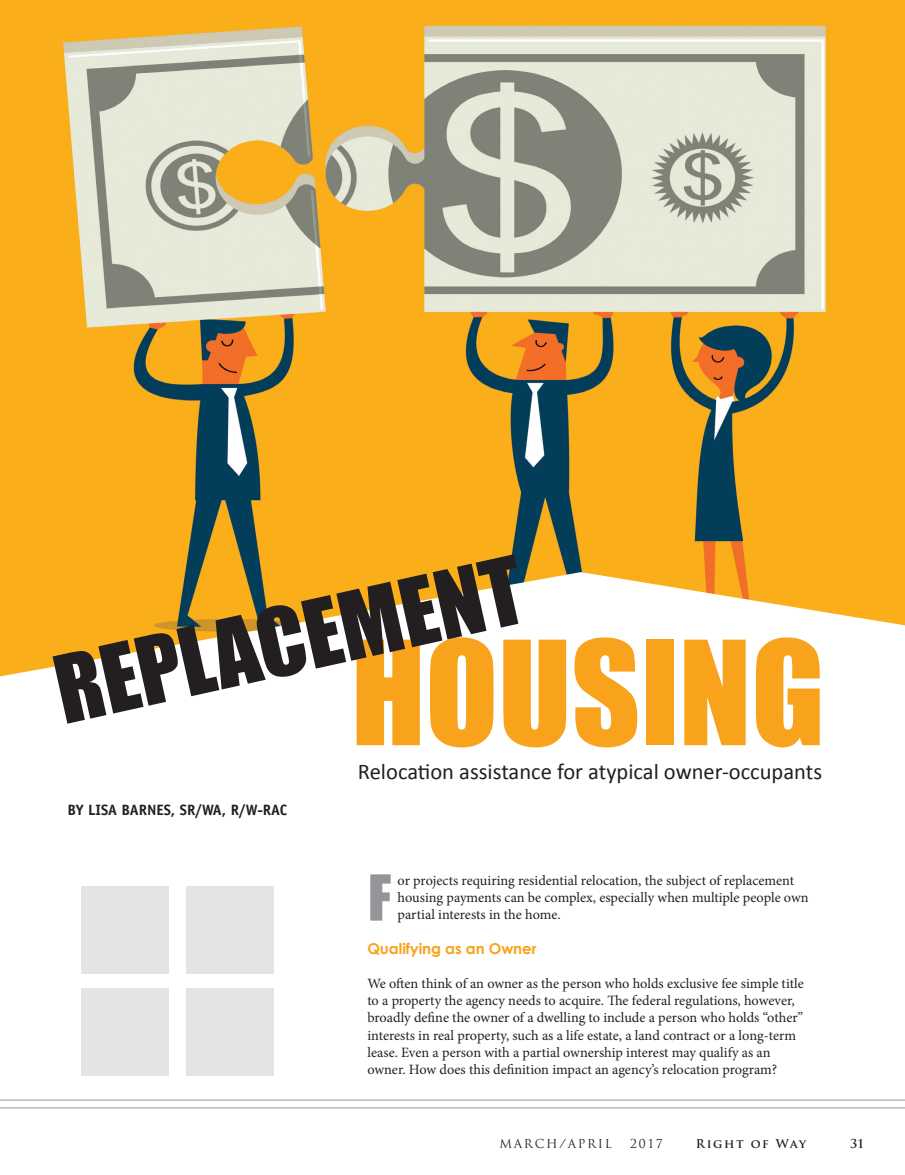
<style>
.page{position:relative;width:905px;height:1175px;background:#fff}
.page>*{position:absolute;margin:0;border:0;box-sizing:border-box;transform-origin:0 0}
.t1{font:133.5px "Impact";color:#f9a21c}
.t2{font:87px "Impact";color:#231f20}
.t3{font:58.5px "Impact";color:#939598}
.t4{font:22.5px "Calibri";color:#231f20}
.t5{font:700 15px "Officina Sans Std";color:#231f20}
.BodyCopy{font:700 15px "Century Gothic";letter-spacing:-.005em;color:#f9a21c}
.BodyCopy-2{font:14.25px/17.1px "Minion Pro";color:#231f20}
.t6{font:12px "Trajan Pro";letter-spacing:.14em;color:#231f20}
.t7{font:700 12px "Trajan Pro";letter-spacing:.12em;color:#231f20}
</style>
<div class="page">
<hr style="left:0;top:1107px;width:904px;height:1px;background:#939598">
<hr style="left:0;top:1099px;width:904px;height:1px;background:#939598">
<img style="left:0;top:0;width:904px;height:676px">
<div style="left:81px;top:886px;width:87px;height:87px;background:#e4e4e5"></div>
<div style="left:81px;top:988px;width:87px;height:87px;background:#e4e4e5"></div>
<div style="left:186px;top:886px;width:87px;height:87px;background:#e4e4e5"></div>
<div style="left:186px;top:988px;width:87px;height:87px;background:#e4e4e5"></div>
<p class="t2" style="left:42px;top:623px;width:478px;rotate:-12deg">REPLACEMENT</p>
<p class="t1" style="left:351px;top:589px;width:475px">HOUSING</p>
<p class="t5" style="left:68px;top:800px;width:221px">BY LISA BARNES, SR/WA, R/W-RAC</p>
<p class="t4" style="left:358px;top:757px;width:466px">Relocation assistance for atypical owner-occupants</p>
<p class="t3" style="left:368px;top:852px;width:25px">F</p>
<p class="BodyCopy-2" style="left:397px;top:871px;width:412px">or projects requiring residential relocation, the subject of replacement housing payments can be complex, especially when multiple people own partial interests in the home.</p>
<p class="BodyCopy" style="left:367px;top:939px;width:171px">Qualifying as an Owner</p>
<p class="BodyCopy-2" style="left:367px;top:975px;width:438px">We often think of an owner as the person who holds exclusive fee simple title to a property the agency needs to acquire. The federal regulations, however, broadly define the owner of a dwelling to include a person who holds “other” interests in real property, such as a life estate, a land contract or a long-term lease. Even a person with a partial ownership interest may qualify as an owner. How does this definition impact an agency’s relocation program?</p>
<p class="t6" style="left:499px;top:1136px;width:114px">MARCH/APRIL</p>
<p class="t6" style="left:630px;top:1136px;width:34px">2017</p>
<p class="t7" style="left:696px;top:1136px;width:112px">Right of Way</p>
<p class="t7" style="left:850px;top:1136px;width:16px">31</p>
</div>
